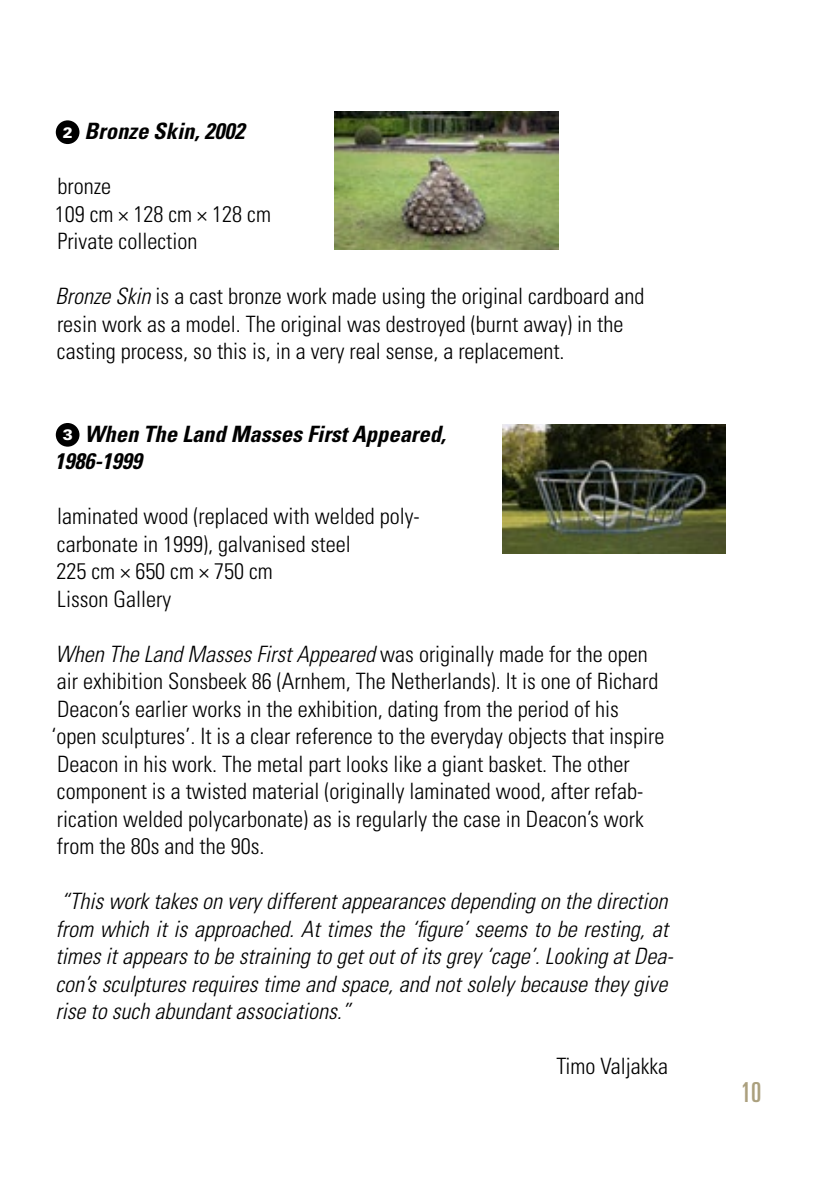
<style>
.page{position:relative;width:837px;height:1191px;background:#fff}
.page>*{position:absolute;margin:0;border:0;box-sizing:border-box;transform-origin:0 0}
.t1{font:ultra-condensed 27.5px "Univers LT Std";color:#aba07e}
.t2{font:300 condensed 22.5px/27.5px "Univers LT Std";color:#000}
.t3{font:italic 300 condensed 22.5px/27.5px "Univers LT Std";color:#000}
.t4{font:italic 700 condensed 22.5px/27.5px "Univers LT Std";color:#000}
.s1{font-weight:900;font-style:normal;font-stretch:normal;font-size:15px;color:#fff}
.s2{font-style:italic}
</style>
<div class="page">
<div style="left:56px;top:423px;width:23px;height:24px;background:#000;border-radius:50%"></div>
<div style="left:56px;top:120px;width:23px;height:24px;background:#000;border-radius:50%"></div>
<img style="left:335px;top:111px;width:223px;height:139px">
<img style="left:502px;top:424px;width:223px;height:129px">
<p class="t4" style="left:63px;top:117px;width:183px"><span class="s1">2</span> Bronze Skin, 2002</p>
<p class="t2" style="left:55px;top:172px;width:218px">bronze<br>109 cm × 128 cm × 128 cm<br>Private collection</p>
<p class="t2" style="left:55px;top:282px;width:590px"><span class="s2">Bronze Skin</span> is a cast bronze work made using the original cardboard and resin work as a model. The original was destroyed (burnt away) in the casting process, so this is, in a very real sense, a replacement.</p>
<p class="t4" style="left:54px;top:420px;width:393px;text-indent:8px"><span class="s1">3</span> When The Land Masses First Appeared,<br>1986-1999</p>
<p class="t2" style="left:57px;top:502px;width:363px">laminated wood (replaced with welded poly&shy;carbonate in 1999), galvanised steel<br>225 cm × 650 cm × 750 cm<br>Lisson Gallery</p>
<p class="t2" style="left:52px;top:640px;width:614px"><span class="s2">When The Land Masses First Appeared</span> was originally made for the open air exhibition Sonsbeek 86 (Arnhem, The Netherlands). It is one of Richard Deacon’s earlier works in the exhibition, dating from the period of his<br>‘open sculptures’. It is a clear reference to the everyday objects that inspire Deacon in his work. The metal part looks like a giant basket. The other component is a twisted material (originally laminated wood, after refab&shy;rication welded polycarbonate) as is regularly the case in Deacon’s work from the 80s and the 90s.</p>
<p class="t3" style="left:55px;top:888px;width:619px">“This work takes on very different appearances depending on the direction from which it is approached. At times the ‘figure’ seems to be resting, at times it appears to be straining to get out of its grey ‘cage’. Looking at Dea&shy;con’s sculptures requires time and space, and not solely because they give rise to such abundant associations.”</p>
<p class="t2" style="left:556px;top:1052px;width:113px">Timo Valjakka</p>
<p class="t1" style="left:740px;top:1076px;width:22px">10</p>
</div>
